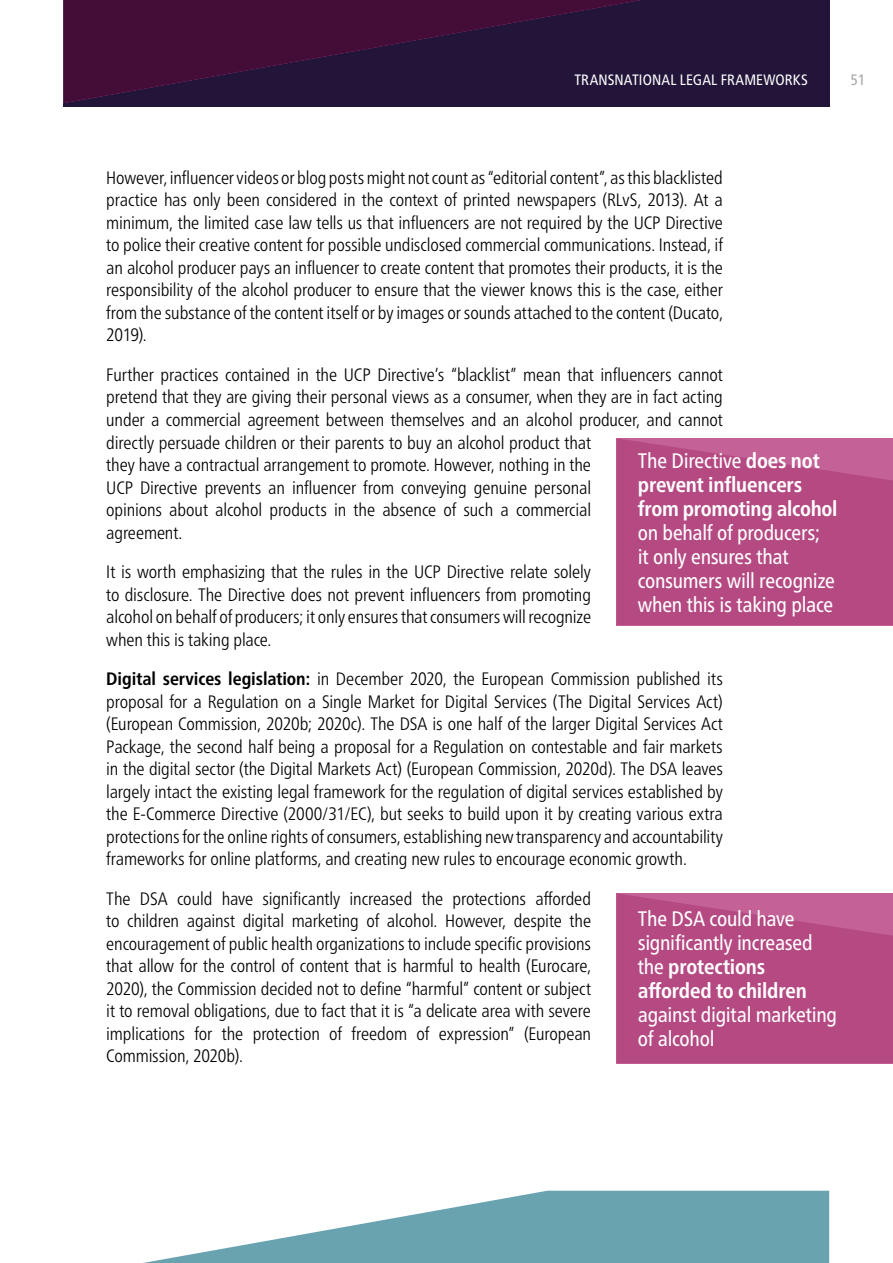
<style>
.page{position:relative;width:893px;height:1263px;background:#fff}
.page>*{position:absolute;margin:0;border:0;box-sizing:border-box;transform-origin:0 0}
.Main_text{font:condensed 21px/24px "Frutiger Neue LTW1 G";letter-spacing:-.015em;color:#fff}
.Main_text-2{font:300 condensed 18px/22.5px "Frutiger Neue LTW1 G";letter-spacing:-.005em;color:#000;text-align:justify}
.t1{font:condensed 15px "Frutiger Neue LTW1 G";letter-spacing:.01em;color:#fff}
.t2{font:condensed 15px "Frutiger Neue LTW1 G";color:#a5a5a5}
.s1{font-weight:700}
</style>
<div class="page">
<div style="left:641px;top:0;width:188px;height:106px;background:#221539"></div>
<svg style="left:64px;top:0;width:577px;height:106px;background:#321138"></svg>
<svg style="left:143px;top:1191px;width:686px;height:72px;fill:#69a3b0"></svg>
<svg style="left:617px;top:893px;width:276px;height:170px;background:#b64c84"></svg>
<svg style="left:617px;top:438px;width:276px;height:187px;background:#b64b84"></svg>
<p class="t1" style="left:574px;top:71px;width:235px">TRANSNATIONAL LEGAL FRAMEWORKS</p>
<p class="t2" style="left:850px;top:71px;width:16px">51</p>
<p class="Main_text-2" style="left:106px;top:166px;width:618px">However, influencer videos or blog posts might not count as “editorial content”, as this blacklisted practice has only been considered in the context of printed newspapers (RLvS, 2013). At a minimum, the limited case law tells us that influencers are not required by the UCP Directive to police their creative content for possible undisclosed commercial communications. Instead, if an alcohol producer pays an influencer to create content that promotes their products, it is the responsibility of the alcohol producer to ensure that the viewer knows this is the case, either from the substance of the content itself or by images or sounds attached to the content (Ducato, 2019).</p>
<p class="Main_text-2" style="left:106px;top:363px;width:618px;text-align:left">Further practices contained in the UCP Directive’s “blacklist” mean that influencers cannot pretend that they are giving their personal views as a consumer, when they are in fact acting under a commercial agreement between themselves and an alcohol producer, and cannot directly persuade children or their parents to buy an alcohol product that<br>they have a contractual arrangement to promote. However, nothing in the<br>UCP Directive prevents an influencer from conveying genuine personal<br>opinions about alcohol products in the absence of such a commercial<br>agreement.</p>
<p class="Main_text-2" style="left:106px;top:560px;width:486px">It is worth emphasizing that the rules in the UCP Directive relate solely to disclosure. The Directive does not prevent influencers from promoting alcohol on behalf of producers; it only ensures that consumers will recognize when this is taking place.</p>
<p class="Main_text-2" style="left:106px;top:667px;width:618px"><span class="s1">Digital services legislation:</span> in December 2020, the European Commission published its proposal for a Regulation on a Single Market for Digital Services (The Digital Services Act) (European Commission, 2020b; 2020c). The DSA is one half of the larger Digital Services Act Package, the second half being a proposal for a Regulation on contestable and fair markets in the digital sector (the Digital Markets Act) (European Commission, 2020d). The DSA leaves largely intact the existing legal framework for the regulation of digital services established by the E-Commerce Directive (2000/31/EC), but seeks to build upon it by creating various extra protections for the online rights of consumers, establishing new transparency and accountability frameworks for online platforms, and creating new rules to encourage economic growth.</p>
<p class="Main_text-2" style="left:106px;top:887px;width:486px">The DSA could have significantly increased the protections afforded to children against digital marketing of alcohol. However, despite the encouragement of public health organizations to include specific provisions that allow for the control of content that is harmful to health (Eurocare, 2020), the Commission decided not to define “harmful” content or subject it to removal obligations, due to fact that it is “a delicate area with severe implications for the protection of freedom of expression” (European Commission, 2020b).</p>
<p class="Main_text" style="left:638px;top:448px;width:201px">The Directive <span class="s1">does not prevent influencers from promoting alcohol </span>on behalf of producers;<br>it only ensures that consumers will recognize when this is taking place</p>
<p class="Main_text" style="left:638px;top:907px;width:201px">The DSA could have significantly increased the <span class="s1">protections afforded to children </span>against digital marketing of alcohol</p>
</div>
